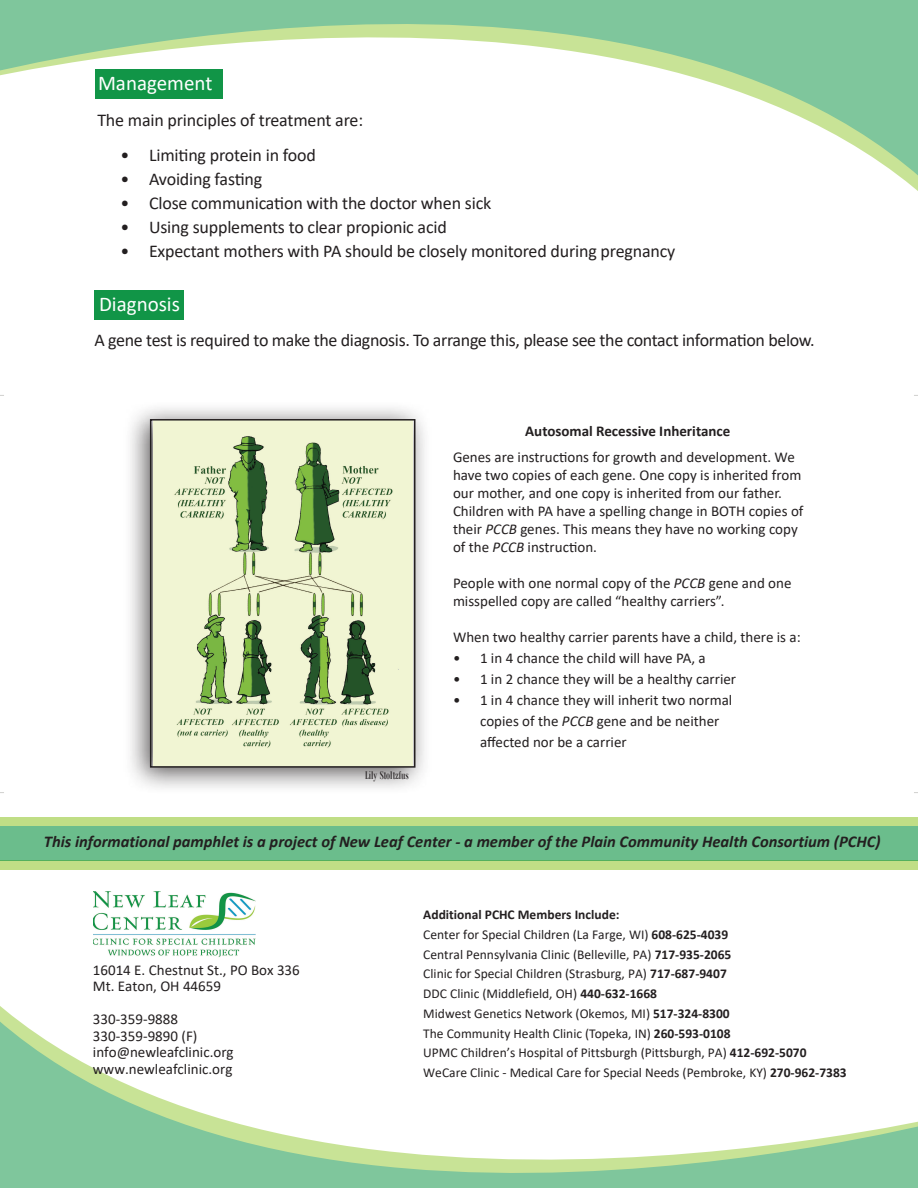
<style>
.page{position:relative;width:918px;height:1188px;background:#fff}
.page>*{position:absolute;margin:0;border:0;box-sizing:border-box;transform-origin:0 0}
.t1{font:21px "Calibri";color:#fff}
.t2{font:18px "Calibri";letter-spacing:-.01em;color:#231f20}
.t3{font:italic 700 16.5px "Calibri";color:#231f20}
.t4{font:15px/18px "Calibri";color:#231f20}
.t5{font:700 15px "Calibri";color:#231f20}
.t6{font:13.5px/19.6px "Calibri";color:#231f20}
.t7{font:12px "Bodoni MT Condensed";color:#221e1f}
.s1{font-style:italic}
.s2{font-weight:700}
</style>
<div class="page">
<svg style="left:0;top:0;width:918px;height:191px"></svg>
<svg style="left:0;top:1006px;width:918px;height:182px"></svg>
<div style="left:0;top:861px;width:918px;height:9px;background:#c0de86"></div>
<div style="left:0;top:817px;width:918px;height:9px;background:#c0de86"></div>
<div style="left:0;top:826px;width:918px;height:35px;background:#6bbd8c"></div>
<div style="left:95px;top:70px;width:127px;height:29px;background:#119547"></div>
<div style="left:94px;top:290px;width:90px;height:30px;background:#119547"></div>
<div style="left:122px;top:400px;width:311px;height:395px;background:#231f20;opacity:.75"></div>
<img style="left:153px;top:422px;width:259px;height:343px">
<div style="left:150px;top:419px;width:265px;height:349px;border:2px solid #231f20"></div>
<img style="left:93px;top:892px;width:162px;height:65px">
<p class="t1" style="left:98px;top:69px;width:116px">Management</p>
<p class="t2" style="left:97px;top:108px;width:267px">The main principles of treatment are:</p>
<p class="t2" style="left:121px;top:142px;width:197px">• Limiting protein in food</p>
<p class="t2" style="left:121px;top:166px;width:143px">• Avoiding fasting</p>
<p class="t2" style="left:121px;top:190px;width:372px">• Close communication with the doctor when sick</p>
<p class="t2" style="left:121px;top:214px;width:328px">• Using supplements to clear propionic acid</p>
<p class="t2" style="left:121px;top:238px;width:556px">• Expectant mothers with PA should be closely monitored during pregnancy</p>
<p class="t1" style="left:99px;top:289px;width:82px">Diagnosis</p>
<p class="t2" style="left:94px;top:328px;width:722px">A gene test is required to make the diagnosis. To arrange this, please see the contact information below.</p>
<p class="t5" style="left:525px;top:420px;width:207px">Autosomal Recessive Inheritance</p>
<p class="t7" style="left:365px;top:768px;width:45px">Lily Stoltzfus</p>
<p class="t4" style="left:453px;top:447px;width:352px">Genes are instructions for growth and development. We have two copies of each gene. One copy is inherited from our mother, and one copy is inherited from our father.<br>Children with PA have a spelling change in BOTH copies of their <span class="s1">PCCB</span> genes. This means they have no working copy of the <span class="s1">PCCB</span> instruction.</p>
<p class="t4" style="left:453px;top:573px;width:340px">People with one normal copy of the <span class="s1">PCCB</span> gene and one misspelled copy are called “healthy carriers”.</p>
<p class="t4" style="left:453px;top:627px;width:349px">When two healthy carrier parents have a child, there is a:</p>
<p class="t4" style="left:453px;top:648px;width:254px">• 1 in 4 chance the child will have PA, a</p>
<p class="t4" style="left:453px;top:669px;width:285px">• 1 in 2 chance they will be a healthy carrier</p>
<p class="t4" style="left:453px;top:690px;width:281px">• 1 in 4 chance they will inherit two normal</p>
<p class="t4" style="left:480px;top:711px;width:241px">copies of the <span class="s1">PCCB</span> gene and be neither</p>
<p class="t4" style="left:480px;top:732px;width:148px">affected nor be a carrier</p>
<p class="t3" style="left:44px;top:830px;width:838px">This informational pamphlet is a project of New Leaf Center - a member of the Plain Community Health Consortium (PCHC)</p>
<p class="t4" style="left:93px;top:961px;width:208px;line-height:16.5px">16014 E. Chestnut St., PO Box 336<br>Mt. Eaton, OH 44659</p>
<p class="t4" style="left:93px;top:1011px;width:142px;line-height:16.5px">330-359-9888<br>330-359-9890 (F) info@newleafclinic.org www.newleafclinic.org</p>
<p class="t6" style="left:423px;top:905px;width:425px"><span class="s2">Additional PCHC Members Include:<br></span>Center for Special Children (La Farge, WI) <span class="s2">608-625-4039<br></span>Central Pennsylvania Clinic (Belleville, PA) <span class="s2">717-935-2065<br></span>Clinic for Special Children (Strasburg, PA) <span class="s2">717-687-9407<br></span>DDC Clinic (Middlefield, OH) <span class="s2">440-632-1668<br></span>Midwest Genetics Network (Okemos, MI) <span class="s2">517-324-8300<br></span>The Community Health Clinic (Topeka, IN) <span class="s2">260-593-0108<br></span>UPMC Children’s Hospital of Pittsburgh (Pittsburgh, PA) <span class="s2">412-692-5070<br></span>WeCare Clinic - Medical Care for Special Needs (Pembroke, KY) <span class="s2">270-962-7383</span></p>
</div>
